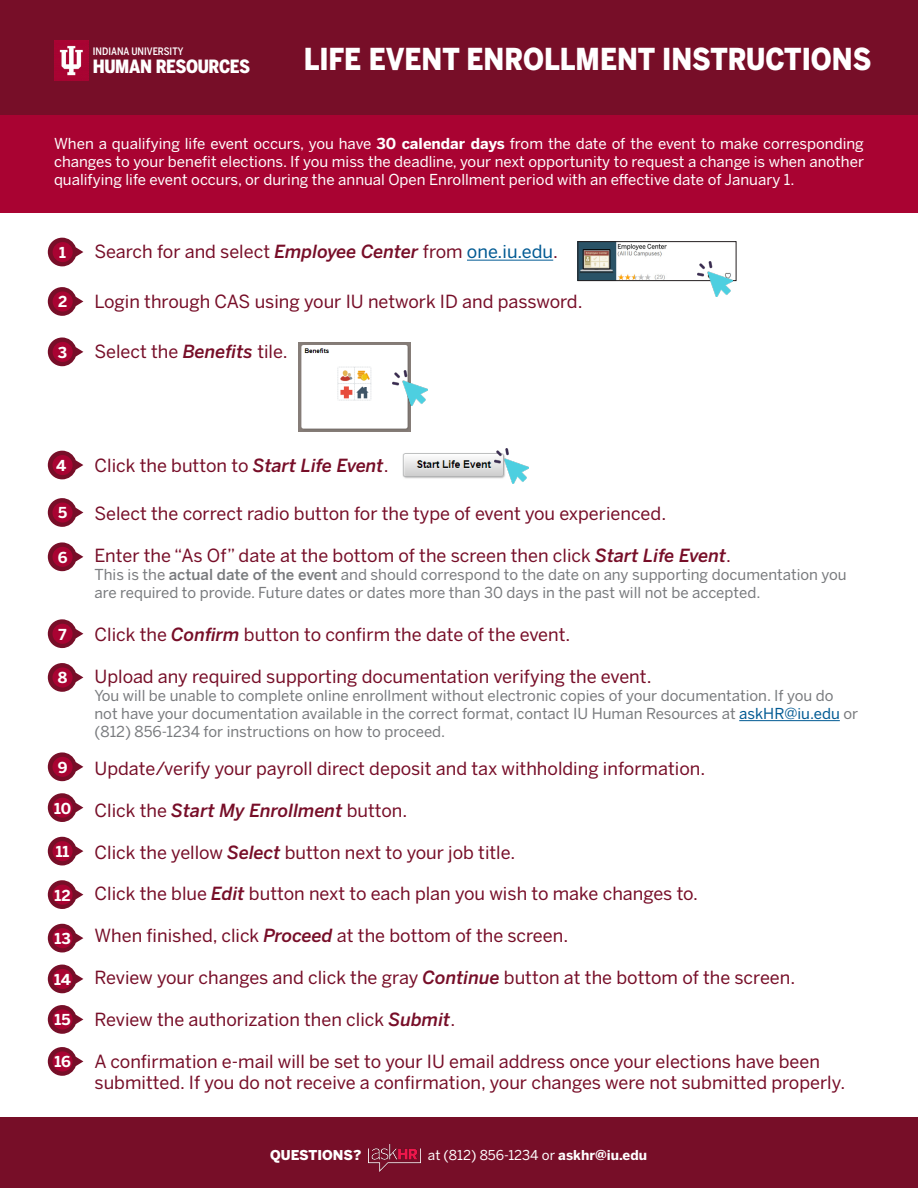
<style>
.page{position:relative;width:918px;height:1188px;background:#fff}
.page>*{position:absolute;margin:0;border:0;box-sizing:border-box;transform-origin:0 0}
.t1{font:900 30px "Benton Sans";color:#fff;scale:.88 1}
.t2{font:900 18.15px "Benton Sans Cond";letter-spacing:-.02em;color:#fff}
.t3{font:18px/21.6px "Benton Sans";color:#770e28}
.t4{font:italic 500 18px "Benton Sans";color:#770e28}
.t5{font:15px/18px "Benton Sans";color:#797b7e}
.t6{font:15px/18px "Benton Sans";color:#fff;text-align:justify}
.t7{font:700 15px "Benton Sans";letter-spacing:-.005em;color:#fff}
.t8{font:13.5px "Benton Sans";color:#fff}
.t9{font:900 13.5px "Benton Sans";color:#fff}
.t10{font:500 10.2px "Benton Sans Cond";color:#fff}
.s1{font-weight:700}
.s2{font-weight:500;font-style:italic}
.s3{color:#005a93}
.s4{font-weight:500}
.s5{font-weight:400;font-style:normal}
</style>
<div class="page">
<svg style="left:48px;top:451px;width:35px;height:28px"></svg>
<svg style="left:48px;top:337px;width:35px;height:29px"></svg>
<svg style="left:48px;top:619px;width:35px;height:29px"></svg>
<svg style="left:48px;top:663px;width:35px;height:29px"></svg>
<svg style="left:48px;top:752px;width:35px;height:29px"></svg>
<svg style="left:48px;top:287px;width:35px;height:29px"></svg>
<svg style="left:48px;top:238px;width:35px;height:28px"></svg>
<svg style="left:48px;top:498px;width:35px;height:29px"></svg>
<svg style="left:48px;top:542px;width:35px;height:29px"></svg>
<div style="left:0;top:107px;width:918px;height:106px;background:#a90332"></div>
<div style="left:0;top:1118px;width:918px;height:70px;background:#770e28"></div>
<hr style="left:467px;top:260px;width:86px;height:1px;background:#005a93">
<hr style="left:739px;top:720px;width:101px;height:1px;background:#005a93">
<div style="left:53px;top:242px;width:20px;height:20px;background:#a90332;border-radius:50%"></div>
<div style="left:53px;top:291px;width:20px;height:21px;background:#a90332;border-radius:50%"></div>
<div style="left:53px;top:342px;width:20px;height:20px;background:#a90332;border-radius:50%"></div>
<div style="left:53px;top:455px;width:20px;height:20px;background:#a90332;border-radius:50%"></div>
<div style="left:53px;top:502px;width:20px;height:21px;background:#a90332;border-radius:50%"></div>
<div style="left:53px;top:547px;width:20px;height:20px;background:#a90332;border-radius:50%"></div>
<div style="left:53px;top:624px;width:20px;height:20px;background:#a90332;border-radius:50%"></div>
<div style="left:53px;top:667px;width:20px;height:21px;background:#a90332;border-radius:50%"></div>
<img style="left:369px;top:1145px;width:52px;height:26px">
<div style="left:0;top:0;width:918px;height:114px;background:#770e28"></div>
<img style="left:580px;top:244px;width:118px;height:35px">
<div style="left:578px;top:242px;width:158px;height:39px;border:1px solid #231f20"></div>
<div style="left:53px;top:757px;width:20px;height:20px;background:#a90332;border-radius:50%"></div>
<svg style="left:48px;top:793px;width:35px;height:29px"></svg>
<div style="left:53px;top:798px;width:20px;height:20px;background:#a90332;border-radius:50%"></div>
<img style="left:54px;top:40px;width:34px;height:40px">
<img style="left:698px;top:261px;width:34px;height:35px">
<img style="left:298px;top:342px;width:112px;height:89px">
<img style="left:393px;top:371px;width:35px;height:34px">
<img style="left:402px;top:448px;width:106px;height:31px">
<img style="left:494px;top:449px;width:35px;height:35px">
<svg style="left:48px;top:837px;width:35px;height:28px"></svg>
<div style="left:53px;top:841px;width:20px;height:20px;background:#a90332;border-radius:50%"></div>
<svg style="left:48px;top:880px;width:35px;height:29px"></svg>
<div style="left:53px;top:885px;width:20px;height:20px;background:#a90332;border-radius:50%"></div>
<svg style="left:48px;top:924px;width:35px;height:28px"></svg>
<div style="left:53px;top:928px;width:20px;height:20px;background:#a90332;border-radius:50%"></div>
<svg style="left:48px;top:965px;width:35px;height:28px"></svg>
<div style="left:53px;top:969px;width:20px;height:20px;background:#a90332;border-radius:50%"></div>
<svg style="left:48px;top:1005px;width:35px;height:29px"></svg>
<div style="left:53px;top:1009px;width:20px;height:21px;background:#a90332;border-radius:50%"></div>
<svg style="left:48px;top:1047px;width:35px;height:29px"></svg>
<div style="left:53px;top:1051px;width:20px;height:21px;background:#a90332;border-radius:50%"></div>
<p class="t10" style="left:93px;top:45px;width:92px">INDIANA UNIVERSITY</p>
<p class="t2" style="left:93px;top:55px;width:159px">HUMAN RESOURCES</p>
<p class="t1" style="left:304px;top:40px;width:647px">LIFE EVENT ENROLLMENT INSTRUCTIONS</p>
<p class="t6" style="left:54px;top:135px;width:812px">When a qualifying life event occurs, you have <span class="s1">30 calendar days</span> from the date of the event to make corresponding changes to your benefit elections. If you miss the deadline, your next opportunity to request a change is when another qualifying life event occurs, or during the annual Open Enrollment period with an effective date of January 1.</p>
<p class="t7" style="left:59px;top:243px;width:8px">1</p>
<p class="t7" style="left:58px;top:292px;width:11px">2</p>
<p class="t7" style="left:58px;top:343px;width:11px">3</p>
<p class="t3" style="left:94px;top:241px;width:465px">Search for and select <span class="s2">Employee Center</span> from <span class="s3">one.iu.edu</span>.</p>
<p class="t3" style="left:94px;top:291px;width:490px">Login through CAS using your IU network ID and password.</p>
<p class="t3" style="left:94px;top:341px;width:195px">Select the <span class="s2">Benefits</span> tile.</p>
<p class="t7" style="left:56px;top:456px;width:12px">4</p>
<p class="t7" style="left:58px;top:504px;width:11px">5</p>
<p class="t7" style="left:58px;top:548px;width:11px">6</p>
<p class="t7" style="left:59px;top:625px;width:10px">7</p>
<p class="t7" style="left:58px;top:668px;width:11px">8</p>
<p class="t7" style="left:58px;top:758px;width:11px">9</p>
<p class="t7" style="left:54px;top:799px;width:19px">10</p>
<p class="t7" style="left:56px;top:842px;width:15px">11</p>
<p class="t7" style="left:55px;top:886px;width:18px">12</p>
<p class="t7" style="left:55px;top:929px;width:18px">13</p>
<p class="t7" style="left:54px;top:970px;width:18px">14</p>
<p class="t7" style="left:55px;top:1010px;width:18px">15</p>
<p class="t7" style="left:54px;top:1052px;width:18px">16</p>
<p class="t3" style="left:94px;top:454px;width:296px">Click the button to <span class="s2">Start Life Event</span>.</p>
<p class="t3" style="left:94px;top:503px;width:573px">Select the correct radio button for the type of event you experienced.</p>
<p class="t3" style="left:94px;top:545px;width:638px">Enter the “As Of” date at the bottom of the screen then click <span class="s2">Start Life Event</span>.</p>
<p class="t5" style="left:94px;top:566px;width:754px">This is the <span class="s4">actual date of the event</span> and should correspond to the date on any supporting documentation you are required to provide. Future dates or dates more than 30 days in the past will not be accepted.</p>
<p class="t3" style="left:94px;top:624px;width:478px">Click the <span class="s2">Confirm</span> button to confirm the date of the event.</p>
<p class="t3" style="left:94px;top:666px;width:559px">Upload any required supporting documentation verifying the event.</p>
<p class="t5" style="left:94px;top:687px;width:765px">You will be unable to complete online enrollment without electronic copies of your documentation. If you do not have your documentation available in the correct format, contact IU Human Resources at <span class="s3">askHR@iu.edu</span> or (812) 856-1234 for instructions on how to proceed.</p>
<p class="t3" style="left:94px;top:758px;width:612px">Update/verify your payroll direct deposit and tax withholding information.</p>
<p class="t4" style="left:94px;top:799px;width:314px"><span class="s5">Click the</span> Start My Enrollment <span class="s5">button.</span></p>
<p class="t3" style="left:94px;top:841px;width:422px">Click the yellow <span class="s2">Select</span> button next to your job title.</p>
<p class="t3" style="left:94px;top:883px;width:605px">Click the blue <span class="s2">Edit</span> button next to each plan you wish to make changes to.</p>
<p class="t3" style="left:94px;top:925px;width:475px">When finished, click <span class="s2">Proceed</span> at the bottom of the screen.</p>
<p class="t3" style="left:94px;top:967px;width:702px">Review your changes and click the gray <span class="s2">Continue</span> button at the bottom of the screen.</p>
<p class="t3" style="left:94px;top:1009px;width:362px">Review the authorization then click <span class="s2">Submit</span>.</p>
<p class="t3" style="left:94px;top:1051px;width:752px">A confirmation e-mail will be set to your IU email address once your elections have been submitted. If you do not receive a confirmation, your changes were not submitted properly.</p>
<p class="t9" style="left:270px;top:1146px;width:93px">QUESTIONS?</p>
<p class="t8" style="left:428px;top:1147px;width:221px">at (812) 856-1234 or <span class="s1">askhr@iu.edu</span></p>
</div>
